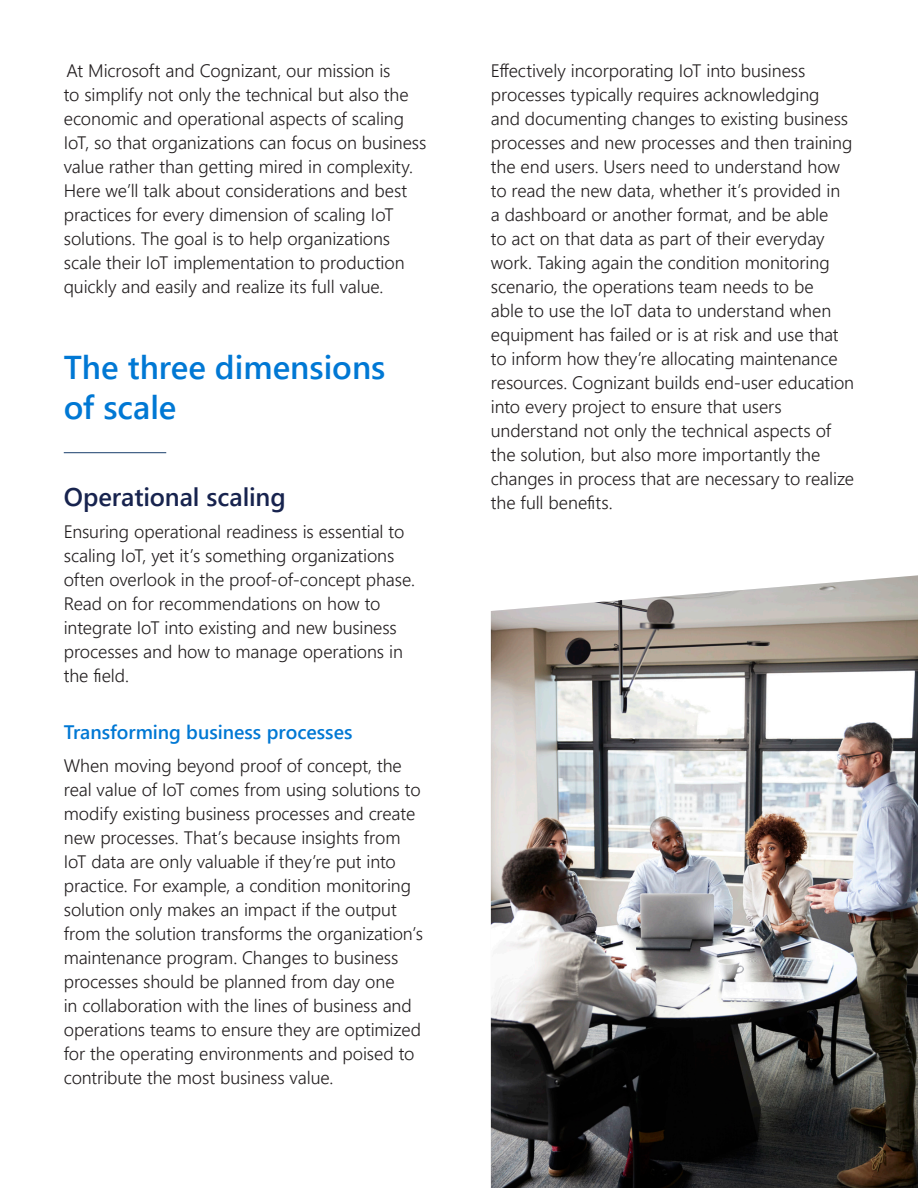
<style>
.page{position:relative;width:918px;height:1188px;background:#fff}
.page>*{position:absolute;margin:0;border:0;box-sizing:border-box;transform-origin:0 0}
.H1{font:600 33px/39.6px "Segoe UI";color:#0078d4}
.H2{font:600 25.5px "Segoe UI";letter-spacing:-.005em;color:#17234e}
.t1{font:600 19.5px "Segoe UI";color:#0078d4}
.Body_Text{font:300 18px/24px "Segoe UI";letter-spacing:-.005em;color:#231f20}
</style>
<div class="page">
<hr style="left:64px;top:452px;width:102px;height:1px;background:#183e6b">
<img style="left:491px;top:575px;width:427px;height:613px">
<p class="Body_Text" style="left:64px;top:57px;width:364px">At Microsoft and Cognizant, our mission is<br>to simplify not only the technical but also the economic and operational aspects of scaling IoT, so that organizations can focus on business value rather than getting mired in complexity.<br>Here we’ll talk about considerations and best practices for every dimension of scaling IoT solutions. The goal is to help organizations scale their IoT implementation to production quickly and easily and realize its full value.</p>
<h2 class="H1" style="left:64px;top:345px;width:323px">The three dimensions of scale</h2>
<h3 class="H2" style="left:64px;top:472px;width:224px">Operational scaling</h3>
<p class="Body_Text" style="left:64px;top:518px;width:353px">Ensuring operational readiness is essential to scaling IoT, yet it’s something organizations often overlook in the proof-of-concept phase.<br>Read on for recommendations on how to integrate IoT into existing and new business processes and how to manage operations in the field.</p>
<h3 class="t1" style="left:64px;top:714px;width:290px">Transforming business processes</h3>
<p class="Body_Text" style="left:64px;top:751px;width:361px">When moving beyond proof of concept, the real value of IoT comes from using solutions to modify existing business processes and create new processes. That’s because insights from IoT data are only valuable if they’re put into practice. For example, a condition monitoring solution only makes an impact if the output from the solution transforms the organization’s maintenance program. Changes to business processes should be planned from day one<br>in collaboration with the lines of business and operations teams to ensure they are optimized for the operating environments and poised to contribute the most business value.</p>
<p class="Body_Text" style="left:491px;top:57px;width:365px">Effectively incorporating IoT into business processes typically requires acknowledging<br>and documenting changes to existing business processes and new processes and then training the end users. Users need to understand how to read the new data, whether it’s provided in<br>a dashboard or another format, and be able<br>to act on that data as part of their everyday work. Taking again the condition monitoring scenario, the operations team needs to be<br>able to use the IoT data to understand when equipment has failed or is at risk and use that to inform how they’re allocating maintenance resources. Cognizant builds end-user education into every project to ensure that users understand not only the technical aspects of the solution, but also more importantly the changes in process that are necessary to realize the full benefits.</p>
</div>
